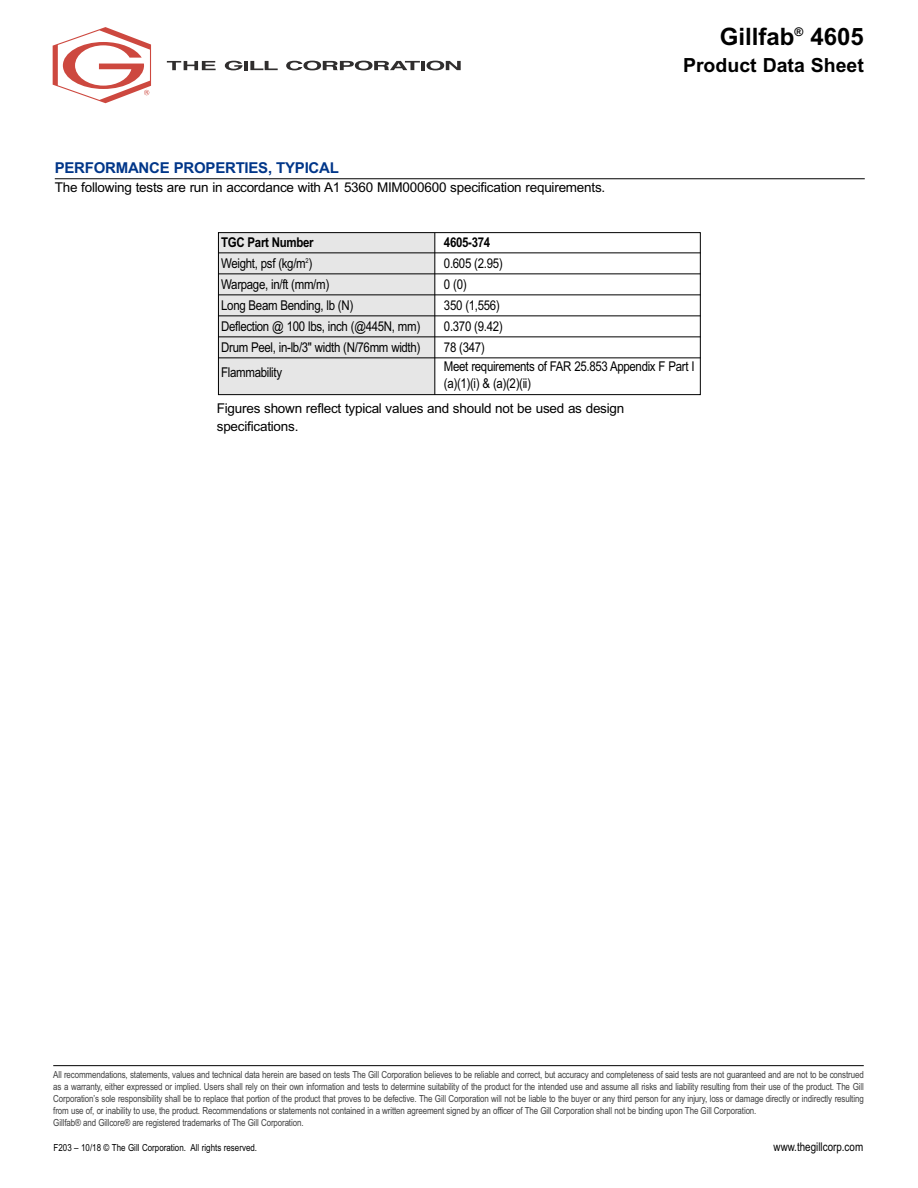
<style>
.page{position:relative;width:918px;height:1188px;background:#fff}
.page>*{position:absolute;margin:0;border:0;box-sizing:border-box;transform-origin:0 0}
.t1{font:700 24px "Arial";color:#000}
.t2{font:700 19.5px "Arial";color:#000}
.t3{font:700 15px "Arial";letter-spacing:-.015em;color:#003689}
.t4{font:13.5px/16.5px "Arial";letter-spacing:-.015em;color:#000;scale:.85 1}
.t5{font:13.5px/18px "Arial";letter-spacing:-.015em;color:#000}
.t6{font:700 13.5px "Arial";letter-spacing:-.03em;color:#000;scale:.85 1}
.t7{font:12px "Arial Narrow";color:#000}
.t8{font:9.75px/12px "Arial Narrow";letter-spacing:-.015em;color:#404040}
.t9{font:9.75px "Arial Narrow";color:#000}
</style>
<div class="page">
<hr style="left:55px;top:178px;width:810px;height:1px;background:#000">
<div style="left:218px;top:232px;width:216px;height:162px;background:#e6e6e6"></div>
<div style="left:218px;top:232px;width:483px;height:163px;border:1px solid #000"></div>
<hr style="left:218px;top:252px;width:483px;height:1px;background:#000">
<hr style="left:218px;top:273px;width:483px;height:1px;background:#000">
<hr style="left:218px;top:294px;width:483px;height:1px;background:#000">
<hr style="left:218px;top:315px;width:483px;height:1px;background:#000">
<hr style="left:218px;top:336px;width:483px;height:1px;background:#000">
<hr style="left:218px;top:357px;width:483px;height:1px;background:#000">
<hr style="left:434px;top:233px;width:1px;height:162px;background:#000">
<svg style="left:53px;top:27px;width:98px;height:76px"></svg>
<svg style="left:286px;top:61px;width:175px;height:9px"></svg>
<svg style="left:225px;top:61px;width:53px;height:9px"></svg>
<svg style="left:167px;top:61px;width:49px;height:9px"></svg>
<hr style="left:53px;top:1065px;width:811px;height:1px;background:#000">
<h3 class="t3" style="left:55px;top:159px;width:286px">PERFORMANCE PROPERTIES, TYPICAL</h3>
<h3 class="t5" style="left:55px;top:179px;width:552px">The following tests are run in accordance with A1 5360 MIM000600 specification requirements.</h3>
<h1 class="t1" style="left:720px;top:23px;width:146px">Gillfab<sup>®</sup> 4605</h1>
<h2 class="t2" style="left:683px;top:54px;width:182px">Product Data Sheet</h2>
<h3 class="t6" style="left:221px;top:234px;width:110px">TGC Part Number</h3>
<h3 class="t6" style="left:444px;top:234px;width:56px">4605-374</h3>
<h3 class="t4" style="left:221px;top:255px;width:109px">Weight, psf (kg/m<sup>2</sup>)</h3>
<h3 class="t4" style="left:444px;top:255px;width:71px">0.605 (2.95)</h3>
<h3 class="t4" style="left:221px;top:276px;width:129px">Warpage, in/ft (mm/m)</h3>
<h3 class="t4" style="left:444px;top:276px;width:28px">0 (0)</h3>
<h3 class="t4" style="left:221px;top:297px;width:157px">Long Beam Bending, lb (N)</h3>
<h3 class="t4" style="left:444px;top:297px;width:67px">350 (1,556)</h3>
<h3 class="t4" style="left:221px;top:318px;width:236px">Deflection @ 100 lbs, inch (@445N, mm)</h3>
<h3 class="t4" style="left:444px;top:318px;width:71px">0.370 (9.42)</h3>
<h3 class="t4" style="left:221px;top:339px;width:236px">Drum Peel, in-lb/3" width (N/76mm width)</h3>
<h3 class="t4" style="left:444px;top:339px;width:50px">78 (347)</h3>
<h3 class="t4" style="left:221px;top:364px;width:73px">Flammability</h3>
<h3 class="t4" style="left:444px;top:358px;width:296px">Meet requirements of FAR 25.853 Appendix F Part I (a)(1)(i) &amp; (a)(2)(ii)</h3>
<h3 class="t5" style="left:217px;top:399px;width:409px">Figures shown reflect typical values and should not be used as design specifications.</h3>
<p class="t8" style="left:53px;top:1069px;width:812px">All recommendations, statements, values and technical data herein are based on tests The Gill Corporation believes to be reliable and correct, but accuracy and completeness of said tests are not guaranteed and are not to be construed as a warranty, either expressed or implied. Users shall rely on their own information and tests to determine suitability of the product for the intended use and assume all risks and liability resulting from their use of the product. The Gill Corporation’s sole responsibility shall be to replace that portion of the product that proves to be defective. The Gill Corporation will not be liable to the buyer or any third person for any injury, loss or damage directly or indirectly resulting from use of, or inability to use, the product. Recommendations or statements not contained in a written agreement signed by an officer of The Gill Corporation shall not be binding upon The Gill Corporation.<br>Gillfab® and Gillcore® are registered trademarks of The Gill Corporation.</p>
<p class="t9" style="left:54px;top:1142px;width:205px">F203 – 10/18 © The Gill Corporation. All rights reserved.</p>
<p class="t7" style="left:774px;top:1140px;width:91px">www.thegillcorp.com</p>
</div>
